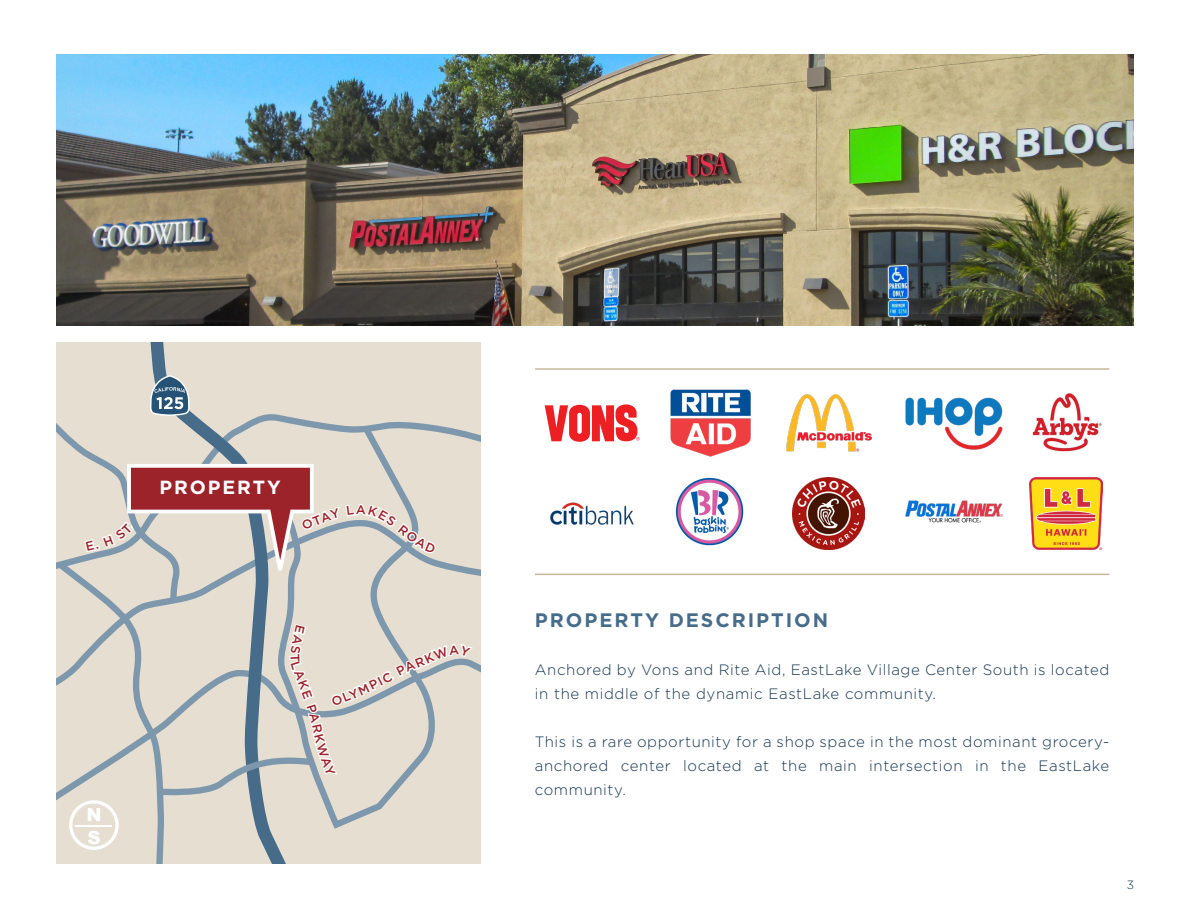
<style>
.page{position:relative;width:1188px;height:918px;background:#fff}
.page>*{position:absolute;margin:0;border:0;box-sizing:border-box;transform-origin:0 0}
.t1{font:700 19.5px "Gotham";letter-spacing:.1em;color:#476c8a}
.t2{font:700 19.05px "Gotham";letter-spacing:.1em;color:#fff}
.t3{font:300 15px/24px "Gotham";letter-spacing:.04em;color:#143551}
.t4{font:500 12.6px "Gotham";color:#9d212a}
.t5{font:300 12px "Gotham";color:#143551}
</style>
<div class="page">
<div style="left:52px;top:341px;width:430px;height:528px;background:#e6dfd1"></div>
<svg style="left:470px;top:414px;width:12px;height:162px"></svg>
<img style="left:56px;top:54px;width:1078px;height:271px">
<hr style="left:535px;top:368px;width:574px;height:2px;background:#c7ba9b">
<hr style="left:535px;top:574px;width:574px;height:1px;background:#c7ba9b">
<div style="left:0;top:864px;width:506px;height:54px;background:#fff"></div>
<svg style="left:545px;top:404px;width:95px;height:38px"></svg>
<img style="left:670px;top:389px;width:81px;height:68px">
<img style="left:786px;top:394px;width:86px;height:58px">
<img style="left:905px;top:397px;width:98px;height:52px">
<img style="left:1032px;top:393px;width:70px;height:59px">
<img style="left:550px;top:502px;width:84px;height:23px">
<img style="left:675px;top:477px;width:69px;height:69px">
<img style="left:793px;top:478px;width:71px;height:72px">
<img style="left:905px;top:500px;width:98px;height:23px">
<img style="left:1030px;top:478px;width:73px;height:72px">
<svg style="left:55px;top:375px;width:415px;height:489px"></svg>
<p class="t2" style="left:160px;top:475px;width:123px">PROPERTY</p>
<p class="t4" style="left:366px;top:679px;width:41px;rotate:-27deg">PIC P</p>
<p class="t1" style="left:535px;top:607px;width:295px">PROPERTY DESCRIPTION</p>
<p class="t3" style="left:535px;top:657px;width:576px">Anchored by Vons and Rite Aid, EastLake Village Center South is located in the middle of the dynamic EastLake community.</p>
<p class="t3" style="left:535px;top:729px;width:576px;text-align:justify">This is a rare opportunity for a shop space in the most dominant grocery&shy;anchored center located at the main intersection in the EastLake community.</p>
<p class="t5" style="left:1127px;top:878px;width:9px">3</p>
</div>
